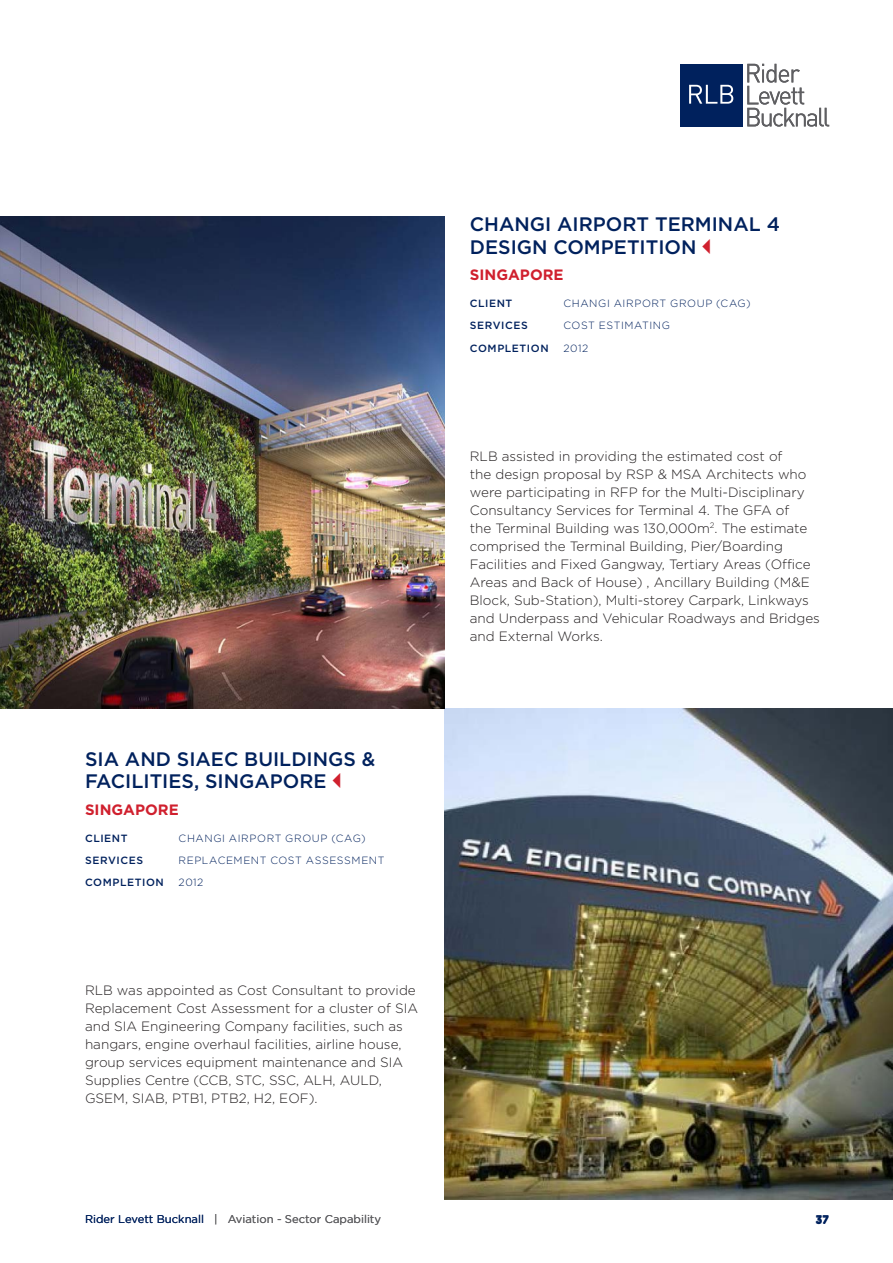
<style>
.page{position:relative;width:893px;height:1263px;background:#fff}
.page>*{position:absolute;margin:0;border:0;box-sizing:border-box;transform-origin:0 0}
.Project_Name{font:500 19.5px/22.5px "Gotham";color:#00215d}
.City__Country{font:700 15px "Gotham";color:#d0202e}
.Body_text{font:300 13.5px/18px "Gotham";color:#231f20}
.t1{font:11.25px "Gotham";color:#5f5f62}
.t2{font:11.25px "Gotham";color:#00215d}
.t3{font:700 11.25px "Gotham";color:#00215d}
.Details{font:300 10.5px "Gotham";letter-spacing:.055em;color:#00215d}
.Details-2{font:500 10.5px "Gotham";letter-spacing:.055em;color:#00215d}
.s1{color:#d0202e}
</style>
<div class="page">
<img style="left:444px;top:708px;width:449px;height:491px">
<img style="left:0;top:217px;width:445px;height:491px">
<div style="left:680px;top:64px;width:63px;height:62px;background:#00215d"></div>
<svg style="left:747px;top:64px;width:82px;height:63px"></svg>
<svg style="left:689px;top:85px;width:44px;height:19px"></svg>
<p class="Project_Name" style="left:470px;top:212px;width:312px">CHANGI AIRPORT TERMINAL 4<br>DESIGN COMPETITION<span class="s1">✓</span></p>
<p class="City__Country" style="left:470px;top:266px;width:95px">SINGAPORE</p>
<p class="Details-2" style="left:470px;top:297px;width:44px">CLIENT</p>
<p class="Details" style="left:563px;top:298px;width:189px">CHANGI AIRPORT GROUP (CAG)</p>
<p class="Details-2" style="left:470px;top:320px;width:60px">SERVICES</p>
<p class="Details" style="left:563px;top:320px;width:108px">COST ESTIMATING</p>
<p class="Details-2" style="left:470px;top:342px;width:80px">COMPLETION</p>
<p class="Details" style="left:563px;top:342px;width:26px">2012</p>
<p class="Project_Name" style="left:85px;top:747px;width:292px">SIA AND SIAEC BUILDINGS &amp;<br>FACILITIES, SINGAPORE<span class="s1">✓</span></p>
<p class="City__Country" style="left:85px;top:800px;width:95px">SINGAPORE</p>
<p class="Details-2" style="left:85px;top:832px;width:44px">CLIENT</p>
<p class="Details" style="left:179px;top:832px;width:189px">CHANGI AIRPORT GROUP (CAG)</p>
<p class="Details-2" style="left:85px;top:854px;width:60px">SERVICES</p>
<p class="Details" style="left:179px;top:854px;width:207px">REPLACEMENT COST ASSESSMENT</p>
<p class="Details-2" style="left:85px;top:876px;width:80px">COMPLETION</p>
<p class="Details" style="left:179px;top:876px;width:26px">2012</p>
<p class="Body_text" style="left:85px;top:981px;width:335px">RLB was appointed as Cost Consultant to provide Replacement Cost Assessment for a cluster of SIA and SIA Engineering Company facilities, such as hangars, engine overhaul facilities, airline house, group services equipment maintenance and SIA Supplies Centre (CCB, STC, SSC, ALH, AULD, GSEM, SIAB, PTB1, PTB2, H2, EOF).</p>
<p class="Body_text" style="left:470px;top:447px;width:352px">RLB assisted in providing the estimated cost of<br>the design proposal by RSP &amp; MSA Architects who were participating in RFP for the Multi-Disciplinary Consultancy Services for Terminal 4. The GFA of<br>the Terminal Building was 130,000m<sup>2</sup>. The estimate comprised the Terminal Building, Pier/Boarding Facilities and Fixed Gangway, Tertiary Areas (Office Areas and Back of House) , Ancillary Building (M&amp;E Block, Sub-Station), Multi-storey Carpark, Linkways and Underpass and Vehicular Roadways and Bridges and External Works.</p>
<p class="t2" style="left:85px;top:1213px;width:121px">Rider Levett Bucknall</p>
<p class="t1" style="left:214px;top:1213px;width:168px">| Aviation - Sector Capability</p>
<p class="t3" style="left:815px;top:1213px;width:15px">37</p>
</div>
